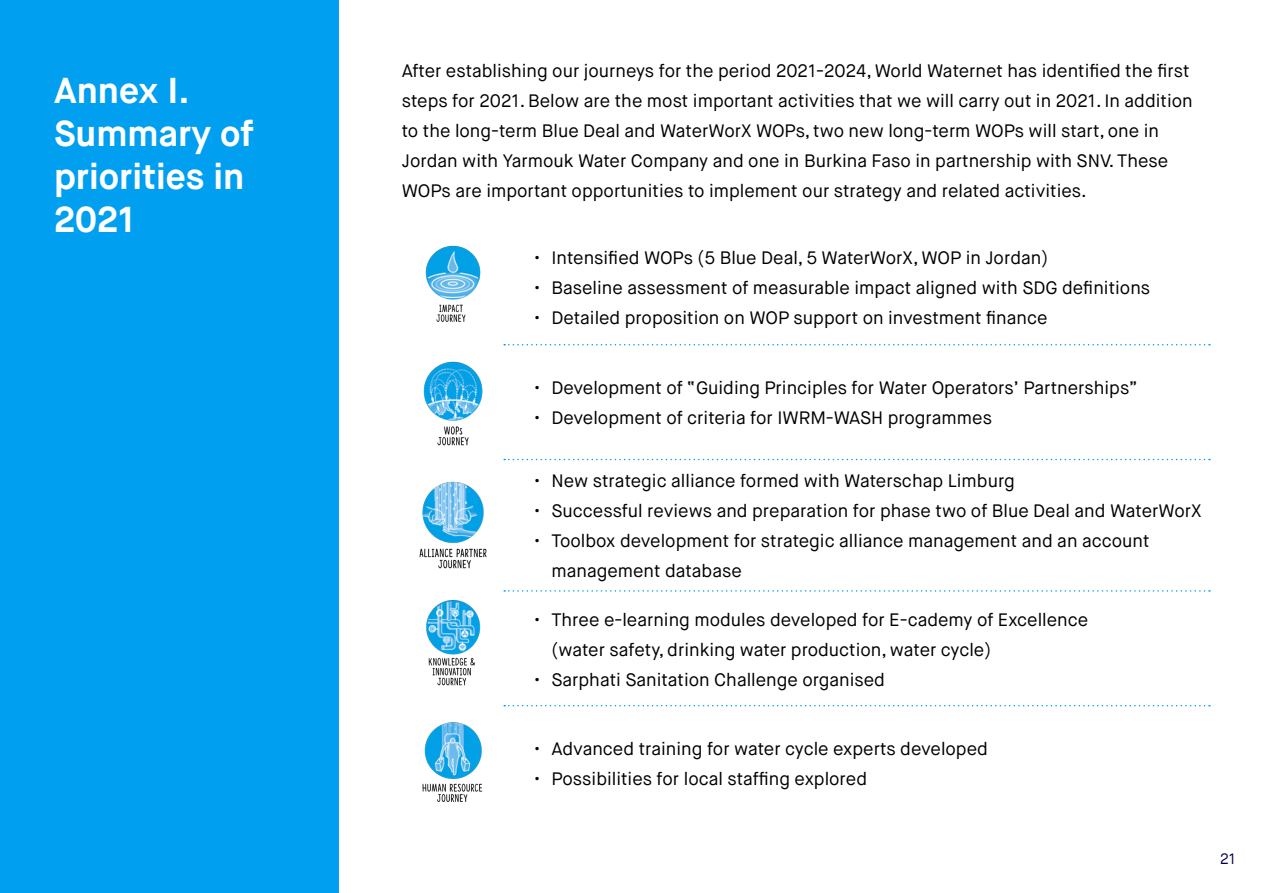
<style>
.page{position:relative;width:1263px;height:893px;background:#fff}
.page>*{position:absolute;margin:0;border:0;box-sizing:border-box;transform-origin:0 0}
.t1{font:700 36px/43.2px "Maison Neue";color:#fff}
.TOC_Chapter-Entries{font:18px/30px "Maison Neue";color:#000}
.t2{font:15px "Maison Neue";color:#000050}
</style>
<div class="page">
<div style="left:0;top:0;width:338px;height:893px;background:#009ff0"></div>
<img style="left:422px;top:722px;width:61px;height:80px">
<img style="left:425px;top:245px;width:56px;height:77px">
<img style="left:426px;top:600px;width:55px;height:86px">
<svg style="left:504px;top:344px;width:706px;height:1px"></svg>
<svg style="left:504px;top:459px;width:706px;height:1px"></svg>
<svg style="left:504px;top:590px;width:706px;height:2px"></svg>
<svg style="left:504px;top:705px;width:706px;height:1px"></svg>
<img style="left:419px;top:481px;width:68px;height:88px">
<img style="left:423px;top:361px;width:60px;height:85px">
<p class="t1" style="left:54px;top:69px;width:137px">Annex I.</p>
<p class="t1" style="left:54px;top:112px;width:201px">Summary of priorities in<br>2021</p>
<p class="TOC_Chapter-Entries" style="left:402px;top:56px;width:792px">After establishing our journeys for the period 2021-2024, World Waternet has identified the first steps for 2021. Below are the most important activities that we will carry out in 2021. In addition to the long-term Blue Deal and WaterWorX WOPs, two new long-term WOPs will start, one in Jordan with Yarmouk Water Company and one in Burkina Faso in partnership with SNV. These WOPs are important opportunities to implement our strategy and related activities.</p>
<p class="TOC_Chapter-Entries" style="left:534px;top:243px;width:515px">• Intensified WOPs (5 Blue Deal, 5 WaterWorX, WOP in Jordan)</p>
<p class="TOC_Chapter-Entries" style="left:534px;top:273px;width:617px">• Baseline assessment of measurable impact aligned with SDG definitions</p>
<p class="TOC_Chapter-Entries" style="left:534px;top:303px;width:515px">• Detailed proposition on WOP support on investment finance</p>
<p class="TOC_Chapter-Entries" style="left:534px;top:373px;width:605px">• Development of “Guiding Principles for Water Operators’ Partnerships”</p>
<p class="TOC_Chapter-Entries" style="left:534px;top:403px;width:459px">• Development of criteria for IWRM-WASH programmes</p>
<p class="TOC_Chapter-Entries" style="left:534px;top:466px;width:482px">• New strategic alliance formed with Waterschap Limburg</p>
<p class="TOC_Chapter-Entries" style="left:534px;top:496px;width:668px">• Successful reviews and preparation for phase two of Blue Deal and WaterWorX</p>
<p class="TOC_Chapter-Entries" style="left:551px;top:526px;width:600px;text-indent:-17px">• Toolbox development for strategic alliance management and an account management database</p>
<p class="TOC_Chapter-Entries" style="left:551px;top:605px;width:538px;text-indent:-17px">• Three e-learning modules developed for E-cademy of Excellence (water safety, drinking water production, water cycle)</p>
<p class="TOC_Chapter-Entries" style="left:534px;top:665px;width:352px">• Sarphati Sanitation Challenge organised</p>
<p class="TOC_Chapter-Entries" style="left:534px;top:734px;width:455px">• Advanced training for water cycle experts developed</p>
<p class="TOC_Chapter-Entries" style="left:534px;top:764px;width:334px">• Possibilities for local staffing explored</p>
<p class="t2" style="left:1220px;top:849px;width:17px">21</p>
</div>
